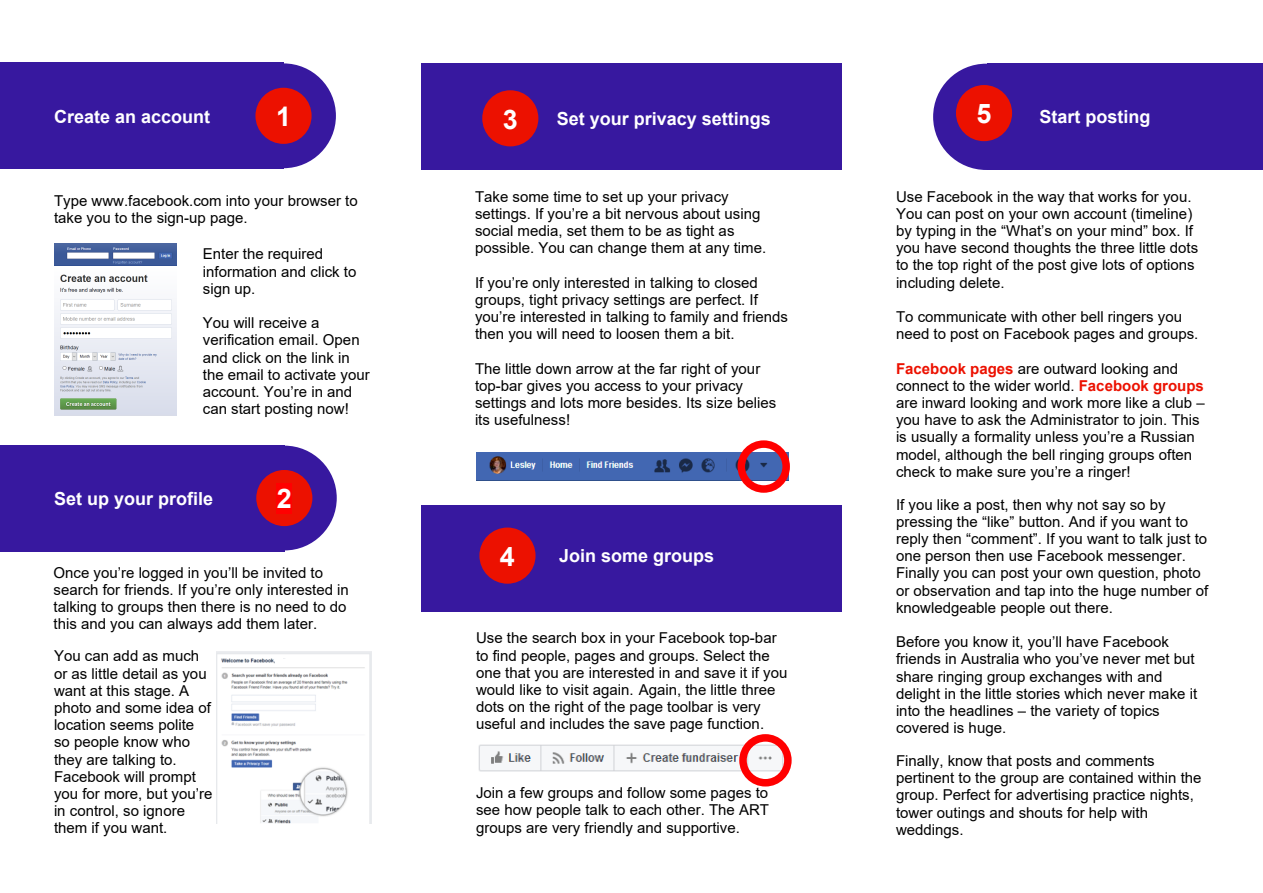
<style>
.page{position:relative;width:1263px;height:893px;background:#fff}
.page>*{position:absolute;margin:0;border:0;box-sizing:border-box;transform-origin:0 0}
.t1{font:700 27px "Arial";color:#fff}
.t2{font:700 18px "Arial";color:#fff}
.t3{font:15px/17.2px "Arial";color:#000}
.s1{font-weight:700;color:#ec1100}
</style>
<div class="page">
<div style="left:421px;top:506px;width:421px;height:106px;background:#37189f"></div>
<div style="left:0;top:63px;width:283px;height:106px;background:#37189f"></div>
<div style="left:987px;top:64px;width:276px;height:106px;background:#37189f"></div>
<div style="left:933px;top:64px;width:106px;height:106px;background:#37189f;border-radius:50%"></div>
<div style="left:232px;top:446px;width:105px;height:104px;background:#37189f;border-radius:50%"></div>
<div style="left:231px;top:63px;width:105px;height:105px;background:#37189f;border-radius:50%"></div>
<div style="left:0;top:445px;width:284px;height:106px;background:#37189f"></div>
<div style="left:255px;top:88px;width:57px;height:56px;background:#ec1100;border-radius:50%"></div>
<div style="left:256px;top:470px;width:56px;height:56px;background:#ec1100;border-radius:50%"></div>
<div style="left:277px;top:483px;width:15px;height:31px;background:#f00"></div>
<div style="left:479px;top:528px;width:56px;height:56px;background:#ec1100;border-radius:50%"></div>
<img style="left:54px;top:244px;width:122px;height:172px">
<img style="left:476px;top:453px;width:312px;height:27px">
<div style="left:421px;top:64px;width:421px;height:106px;background:#37189f"></div>
<div style="left:482px;top:90px;width:56px;height:56px;background:#ec1100;border-radius:50%"></div>
<img style="left:216px;top:651px;width:156px;height:173px">
<div style="left:737px;top:440px;width:53px;height:53px;border:8px solid #f00;border-radius:50%"></div>
<img style="left:478px;top:738px;width:311px;height:41px">
<div style="left:739px;top:734px;width:53px;height:52px;border:8px solid #f00;border-radius:50%"></div>
<div style="left:956px;top:85px;width:56px;height:56px;background:#ec1100;border-radius:50%"></div>
<p class="t2" style="left:54px;top:110px;width:158px">Create an account</p>
<h1 class="t1" style="left:276px;top:106px;width:17px">1</h1>
<p class="t3" style="left:54px;top:193px;width:305px">Type www.facebook.com into your browser to take you to the sign-up page.</p>
<p class="t3" style="left:203px;top:247px;width:155px">Enter the required information and click to sign up.</p>
<p class="t3" style="left:203px;top:316px;width:168px">You will receive a verification email. Open and click on the link in the email to activate your account. You’re in and can start posting now!</p>
<p class="t2" style="left:54px;top:492px;width:160px">Set up your profile</p>
<h1 class="t1" style="left:277px;top:489px;width:17px">2</h1>
<p class="t3" style="left:54px;top:565px;width:297px">Once you’re logged in you’ll be invited to search for friends. If you’re only interested in talking to groups then there is no need to do this and you can always add them later.</p>
<p class="t3" style="left:54px;top:649px;width:160px">You can add as much or as little detail as you want at this stage. A photo and some idea of location seems polite so people know who they are talking to.<br>Facebook will prompt you for more, but you’re in control, so ignore them if you want.</p>
<h1 class="t1" style="left:503px;top:109px;width:17px">3</h1>
<p class="t2" style="left:557px;top:112px;width:216px">Set your privacy settings</p>
<p class="t3" style="left:475px;top:189px;width:293px">Take some time to set up your privacy settings. If you’re a bit nervous about using social media, set them to be as tight as possible. You can change them at any time.</p>
<p class="t3" style="left:475px;top:275px;width:314px">If you’re only interested in talking to closed groups, tight privacy settings are perfect. If you’re interested in talking to family and friends then you will need to loosen them a bit.</p>
<p class="t3" style="left:475px;top:361px;width:303px">The little down arrow at the far right of your top-bar gives you access to your privacy settings and lots more besides. Its size belies its usefulness!</p>
<h1 class="t1" style="left:500px;top:546px;width:17px">4</h1>
<p class="t2" style="left:559px;top:549px;width:157px">Join some groups</p>
<p class="t3" style="left:476px;top:631px;width:313px">Use the search box in your Facebook top-bar to find people, pages and groups. Select the one that you are interested in and save it if you would like to visit again. Again, the little three dots on the right of the page toolbar is very useful and includes the save page function.</p>
<p class="t3" style="left:476px;top:786px;width:294px;text-align:justify">Join a few groups and follow some pages to see how people talk to each other. The ART groups are very friendly and supportive.</p>
<h1 class="t1" style="left:976px;top:104px;width:17px">5</h1>
<p class="t2" style="left:1039px;top:110px;width:113px">Start posting</p>
<p class="t3" style="left:896px;top:189px;width:304px">Use Facebook in the way that works for you.<br>You can post on your own account (timeline) by typing in the “What’s on your mind” box. If you have second thoughts the three little dots to the top right of the post give lots of options including delete.</p>
<p class="t3" style="left:896px;top:310px;width:304px">To communicate with other bell ringers you need to post on Facebook pages and groups.</p>
<p class="t3" style="left:896px;top:361px;width:310px"><span class="s1">Facebook pages</span> are outward looking and connect to the wider world. <span class="s1">Facebook groups </span>are inward looking and work more like a club – you have to ask the Administrator to join. This is usually a formality unless you’re a Russian model, although the bell ringing groups often check to make sure you’re a ringer!</p>
<p class="t3" style="left:896px;top:497px;width:314px">If you like a post, then why not say so by pressing the “like” button. And if you want to reply then “comment”. If you want to talk just to one person then use Facebook messenger.<br>Finally you can post your own question, photo or observation and tap into the huge number of knowledgeable people out there.</p>
<p class="t3" style="left:896px;top:635px;width:303px">Before you know it, you’ll have Facebook friends in Australia who you’ve never met but share ringing group exchanges with and delight in the little stories which never make it into the headlines – the variety of topics covered is huge.</p>
<p class="t3" style="left:896px;top:753px;width:307px">Finally, know that posts and comments pertinent to the group are contained within the group. Perfect for advertising practice nights, tower outings and shouts for help with weddings.</p>
</div>
